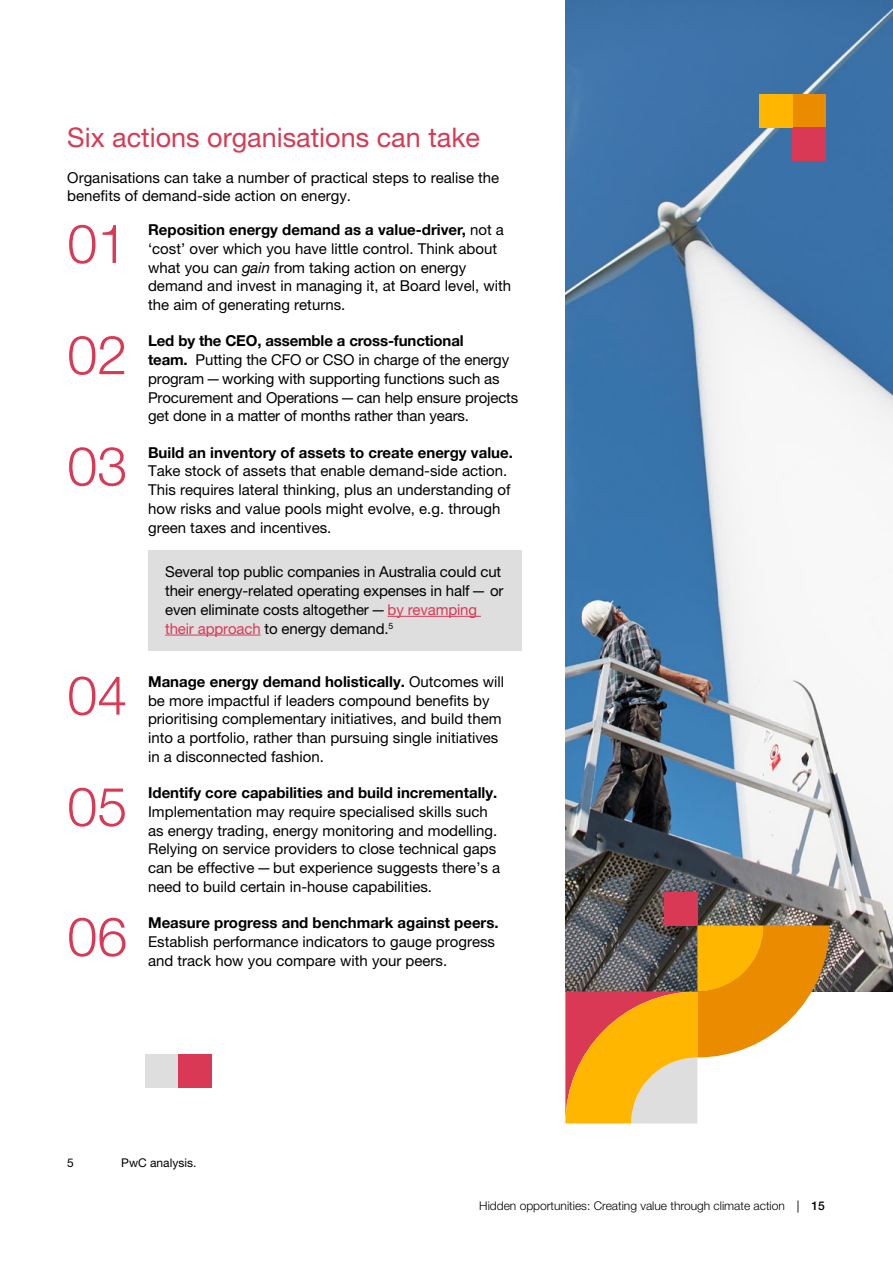
<style>
.page{position:relative;width:893px;height:1263px;background:#fff}
.page>*{position:absolute;margin:0;border:0;box-sizing:border-box;transform-origin:0 0}
.t1{font:300 54px "Helvetica Neue LT Pro";color:#d93954}
.t2{font:27px "Helvetica Neue LT Pro";color:#d93954}
.t3{font:15px/18.8px "Helvetica Neue LT Pro";color:#000}
.t4{font:700 15px "Helvetica Neue LT Pro";color:#000}
.t5{font:300 12px "Helvetica Neue LT Pro";color:#000}
.t6{font:12px "Helvetica Neue LT Pro";color:#000}
.s1{font-weight:700}
.s2{font-style:italic}
.s3{color:#d93954}
.s4{font-weight:400}
.s5{font-weight:500}
</style>
<div class="page">
<img style="left:566px;top:0;width:327px;height:992px">
<div style="left:148px;top:550px;width:374px;height:100px;background:#dedede"></div>
<hr style="left:388px;top:616px;width:93px;height:1px;background:#d93954">
<hr style="left:165px;top:635px;width:96px;height:1px;background:#d93954">
<div style="left:792px;top:94px;width:33px;height:34px;background:#eb8c00"></div>
<div style="left:792px;top:128px;width:33px;height:32px;background:#d93954"></div>
<div style="left:759px;top:94px;width:33px;height:34px;background:#ffb600"></div>
<div style="left:146px;top:1055px;width:32px;height:33px;background:#dedede"></div>
<div style="left:178px;top:1055px;width:34px;height:33px;background:#d93954"></div>
<svg style="left:565px;top:925px;width:264px;height:198px"></svg>
<div style="left:664px;top:892px;width:33px;height:33px;background:#d93954"></div>
<h2 class="t2" style="left:67px;top:121px;width:414px">Six actions organisations can take</h2>
<p class="t3" style="left:67px;top:168px;width:434px">Organisations can take a number of practical steps to realise the benefits of demand-side action on energy.</p>
<h1 class="t1" style="left:67px;top:211px;width:62px">01</h1>
<p class="t3" style="left:148px;top:220px;width:365px"><span class="s1">Reposition energy demand as a value-driver,</span> not a ‘cost’ over which you have little control. Think about what you can <span class="s2">gain</span> from taking action on energy demand and invest in managing it, at Board level, with the aim of generating returns.</p>
<h1 class="t1" style="left:67px;top:322px;width:62px">02</h1>
<p class="t3" style="left:148px;top:331px;width:372px"><span class="s1">Led by the CEO, assemble a cross-functional<br>team.</span> Putting the CFO or CSO in charge of the energy program—working with supporting functions such as Procurement and Operations—can help ensure projects get done in a matter of months rather than years.</p>
<h1 class="t1" style="left:67px;top:433px;width:62px">03</h1>
<p class="t4" style="left:148px;top:443px;width:366px">Build an inventory of assets to create energy value.</p>
<p class="t3" style="left:148px;top:461px;width:364px">Take stock of assets that enable demand-side action.<br>This requires lateral thinking, plus an understanding of how risks and value pools might evolve, e.g. through green taxes and incentives.</p>
<p class="t3" style="left:165px;top:562px;width:340px">Several top public companies in Australia could cut their energy-related operating expenses in half— or even eliminate costs altogether—<span class="s3">by revamping their approach</span> to energy demand.<sup>5</sup></p>
<h1 class="t1" style="left:67px;top:662px;width:62px">04</h1>
<p class="t3" style="left:148px;top:672px;width:358px"><span class="s1">Manage energy demand holistically.</span> Outcomes will be more impactful if leaders compound benefits by prioritising complementary initiatives, and build them into a portfolio, rather than pursuing single initiatives in a disconnected fashion.</p>
<h1 class="t1" style="left:67px;top:774px;width:62px">05</h1>
<p class="t4" style="left:148px;top:783px;width:351px">Identify core capabilities and build incrementally.</p>
<p class="t3" style="left:148px;top:802px;width:354px">Implementation may require specialised skills such as energy trading, energy monitoring and modelling.<br>Relying on service providers to close technical gaps can be effective—but experience suggests there’s a need to build certain in-house capabilities.</p>
<h1 class="t1" style="left:67px;top:904px;width:62px">06</h1>
<p class="t4" style="left:148px;top:913px;width:352px">Measure progress and benchmark against peers.</p>
<p class="t3" style="left:148px;top:932px;width:348px">Establish performance indicators to gauge progress and track how you compare with your peers.</p>
<p class="t6" style="left:67px;top:1155px;width:8px">5</p>
<p class="t6" style="left:121px;top:1155px;width:77px">PwC analysis.</p>
<p class="t5" style="left:479px;top:1198px;width:347px">Hidden opportunities: Creating value through climate action <span class="s4">|</span> <span class="s5">15</span></p>
</div>
